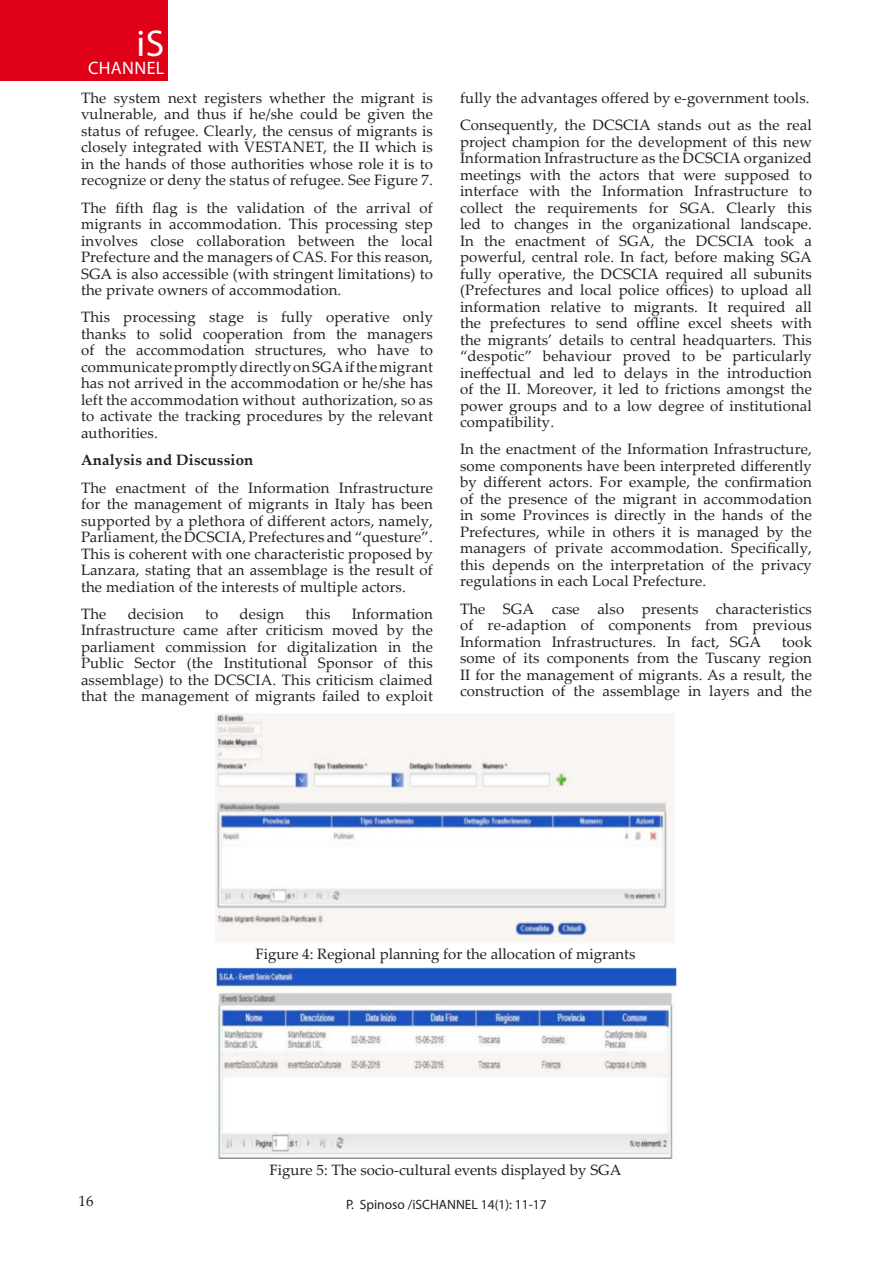
<style>
.page{position:relative;width:893px;height:1263px;background:#fff}
.page>*{position:absolute;margin:0;border:0;box-sizing:border-box;transform-origin:0 0}
.t1{font:37.5px "Myriad Pro";color:#fff}
.t2{font:18px "Myriad Pro";letter-spacing:.02em;color:#fff}
.bibliography{font:15px/16.5px "Palatino Linotype";letter-spacing:.01em;color:#231f20;text-align:justify}
.bibliography-2{font:700 15px "Palatino Linotype";letter-spacing:.01em;color:#231f20}
.t3{font:13.5px "Myriad Pro";color:#231f20}
</style>
<div class="page">
<div style="left:0;top:0;width:168px;height:81px;background:#df0018"></div>
<img style="left:216px;top:713px;width:459px;height:230px">
<img style="left:216px;top:968px;width:461px;height:190px">
<h1 class="t1" style="left:136px;top:21px;width:30px">iS</h1>
<p class="t2" style="left:88px;top:57px;width:78px">CHANNEL</p>
<p class="bibliography" style="left:81px;top:89px;width:353px">The system next registers whether the migrant is vulnerable, and thus if he/she could be given the status of refugee. Clearly, the census of migrants is closely integrated with VESTANET, the II which is in the hands of those authorities whose role it is to recognize or deny the status of refugee. See Figure 7.</p>
<p class="bibliography" style="left:81px;top:199px;width:354px">The fifth flag is the validation of the arrival of migrants in accommodation. This processing step involves close collaboration between the local Prefecture and the managers of CAS. For this reason, SGA is also accessible (with stringent limitations) to the private owners of accommodation.</p>
<p class="bibliography" style="left:81px;top:308px;width:353px">This processing stage is fully operative only thanks to solid cooperation from the managers of the accommodation structures, who have to communicate promptly directly on SGA if the migrant has not arrived in the accommodation or he/she has left the accommodation without authorization, so as to activate the tracking procedures by the relevant authorities.</p>
<p class="bibliography-2" style="left:81px;top:449px;width:174px">Analysis and Discussion</p>
<p class="bibliography" style="left:81px;top:479px;width:353px">The enactment of the Information Infrastructure for the management of migrants in Italy has been supported by a plethora of different actors, namely, Parliament, the DCSCIA, Prefectures and “questure”.<br>This is coherent with one characteristic proposed by Lanzara, stating that an assemblage is the result of the mediation of the interests of multiple actors.</p>
<p class="bibliography" style="left:81px;top:605px;width:27px">The</p>
<p class="bibliography" style="left:128px;top:605px;width:58px">decision</p>
<p class="bibliography" style="left:205px;top:605px;width:15px">to</p>
<p class="bibliography" style="left:239px;top:605px;width:46px">design</p>
<p class="bibliography" style="left:306px;top:605px;width:26px">this</p>
<p class="bibliography" style="left:81px;top:605px;width:353px;text-indent:271px">Information Infrastructure came after criticism moved by the parliament commission for digitalization in the Public Sector (the Institutional Sponsor of this assemblage) to the DCSCIA. This criticism claimed that the management of migrants failed to exploit</p>
<p class="bibliography" style="left:460px;top:89px;width:351px">fully the advantages offered by e-government tools.</p>
<p class="bibliography" style="left:460px;top:116px;width:353px">Consequently, the DCSCIA stands out as the real project champion for the development of this new Information Infrastructure as the DCSCIA organized meetings with the actors that were supposed to interface with the Information Infrastructure to collect the requirements for SGA. Clearly this led to changes in the organizational landscape.<br>In the enactment of SGA, the DCSCIA took a powerful, central role. In fact, before making SGA fully operative, the DCSCIA required all subunits (Prefectures and local police offices) to upload all information relative to migrants. It required all the prefectures to send offline excel sheets with the migrants’ details to central headquarters. This “despotic” behaviour proved to be particularly ineffectual and led to delays in the introduction of the II. Moreover, it led to frictions amongst the power groups and to a low degree of institutional compatibility.</p>
<p class="bibliography" style="left:460px;top:440px;width:353px">In the enactment of the Information Infrastructure, some components have been interpreted differently by different actors. For example, the confirmation of the presence of the migrant in accommodation in some Provinces is directly in the hands of the Prefectures, while in others it is managed by the managers of private accommodation. Specifically, this depends on the interpretation of the privacy regulations in each Local Prefecture.</p>
<p class="bibliography" style="left:460px;top:600px;width:353px">The SGA case also presents characteristics of re-adaption of components from previous Information Infrastructures. In fact, SGA</p>
<p class="bibliography" style="left:460px;top:633px;width:353px;text-indent:322px">took some of its components from the Tuscany region II for the management of migrants. As a result, the construction of the assemblage in layers and the</p>
<p class="bibliography" style="left:255px;top:944px;width:382px">Figure 4: Regional planning for the allocation of migrants</p>
<p class="bibliography" style="left:270px;top:1160px;width:353px">Figure 5: The socio-cultural events displayed by SGA</p>
<p class="bibliography" style="left:79px;top:1192px;width:17px">16</p>
<p class="t3" style="left:346px;top:1196px;width:202px">P. Spinoso /iSCHANNEL 14(1): 11-17</p>
</div>
